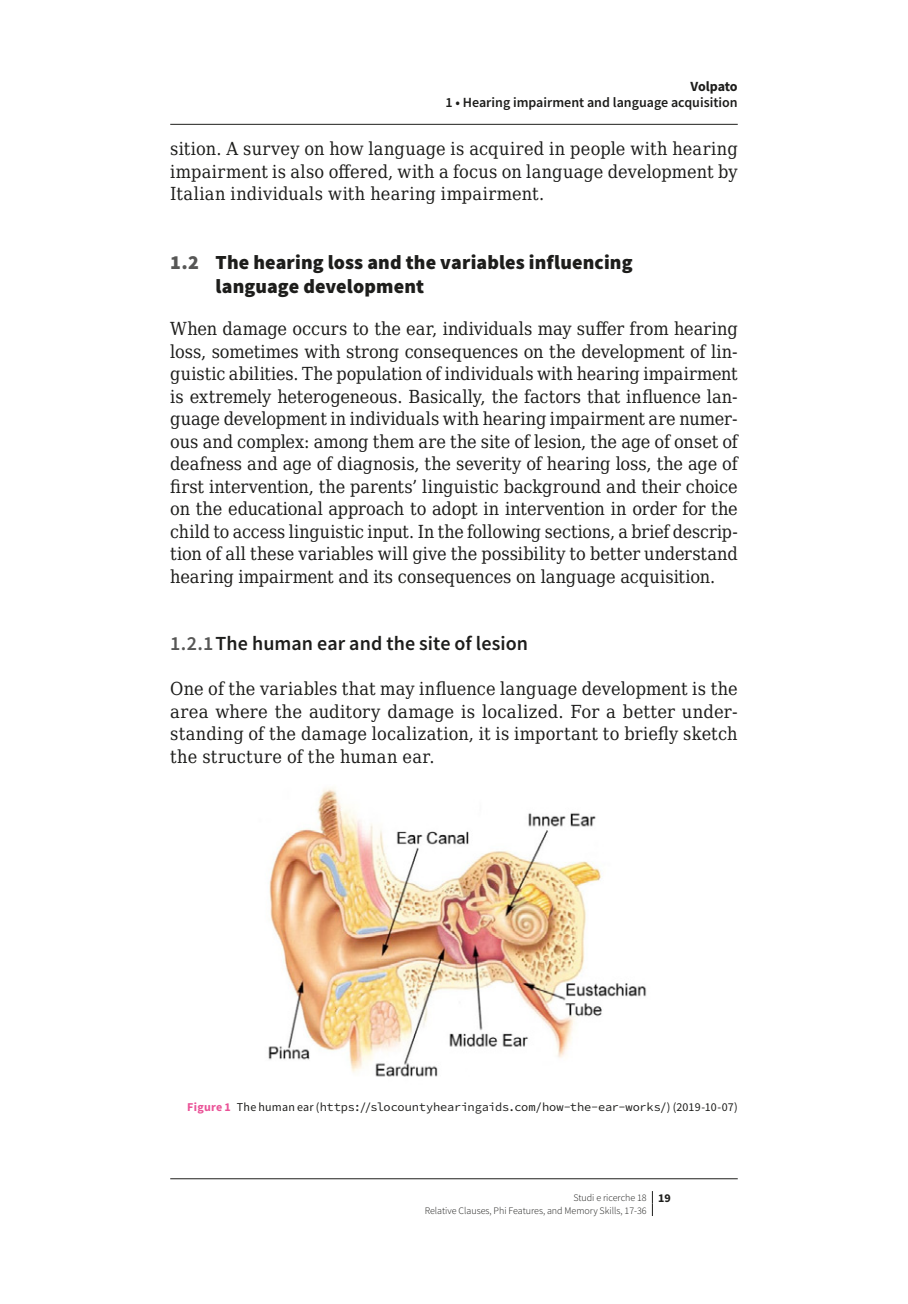
<style>
.page{position:relative;width:908px;height:1304px;background:#fff}
.page>*{position:absolute;margin:0;border:0;box-sizing:border-box;transform-origin:0 0}
.t1{font:900 20px/23.8px "Source Sans Pro";letter-spacing:.005em;color:#1d1d1b}
.t2{font:600 20px "Source Sans Pro";letter-spacing:.005em;color:#1d1d1b}
.t3{font:18px/22.4px "DejaVu Serif Condensed";letter-spacing:.01em;color:#1d1d1b;text-align:justify}
.t4{font:600 14px "Source Sans Pro";color:#1d1d1b}
.t5{font:700 14px "Source Sans Pro";letter-spacing:-.015em;color:#1d1d1b}
.t6{font:12px "Source Code Pro";letter-spacing:-.015em;color:#1d1d1b}
.t7{font:300 10px/12.4px "Source Sans Pro";color:#1d1d1b}
.s1{color:#575756}
.s2{font-family:"Source Sans Pro";font-weight:700;color:#ea5297}
.s3{font-family:"Source Sans Pro"}
.s4{font-weight:700;font-size:12px}
</style>
<div class="page">
<svg style="left:651px;top:1191px;width:1px;height:25px"></svg>
<img style="left:268px;top:788px;width:379px;height:289px">
<hr style="left:170px;top:124px;width:567px;height:1px;background:#1d1d1b">
<hr style="left:170px;top:1178px;width:567px;height:1px;background:#1d1d1b">
<p class="t5" style="left:690px;top:77px;width:49px">Volpato</p>
<p class="t4" style="left:445px;top:94px;width:293px">1 • Hearing impairment and language acquisition</p>
<p class="t3" style="left:170px;top:137px;width:568px">sition. A survey on how language is acquired in people with hearing impairment is also offered, with a focus on language development by Italian individuals with hearing impairment.</p>
<p class="t1" style="left:215px;top:250px;width:418px;text-indent:-45px"><span class="s1">1.2</span> The hearing loss and the variables influencing language development</p>
<p class="t3" style="left:170px;top:317px;width:569px">When damage occurs to the ear, individuals may suffer from hearing loss, sometimes with strong consequences on the development of lin&shy;guistic abilities. The population of individuals with hearing impairment is extremely heterogeneous. Basically, the factors that influence lan&shy;guage development in individuals with hearing impairment are numer&shy;ous and complex: among them are the site of lesion, the age of onset of deafness and age of diagnosis, the severity of hearing loss, the age of first intervention, the parents’ linguistic background and their choice on the educational approach to adopt in intervention in order for the child to access linguistic input. In the following sections, a brief descrip&shy;tion of all these variables will give the possibility to better understand hearing impairment and its consequences on language acquisition.</p>
<p class="t2" style="left:170px;top:630px;width:359px"><span class="s1">1.2.1</span>The human ear and the site of lesion</p>
<p class="t3" style="left:170px;top:677px;width:568px">One of the variables that may influence language development is the area where the auditory damage is localized. For a better under&shy;standing of the damage localization, it is important to briefly sketch the structure of the human ear.</p>
<p class="t6" style="left:187px;top:1098px;width:551px"><span class="s2">Figure 1</span> <span class="s3">The human ear (</span>https://slocountyhearingaids.com/how-the-ear-works/<span class="s3">) (2019-10-07)</span></p>
<p class="t7" style="left:424px;top:1191px;width:247px;text-indent:149px">Studi e ricerche 18 <span class="s4">19<br></span>Relative Clauses, Phi Features, and Memory Skills, 17-36</p>
</div>
